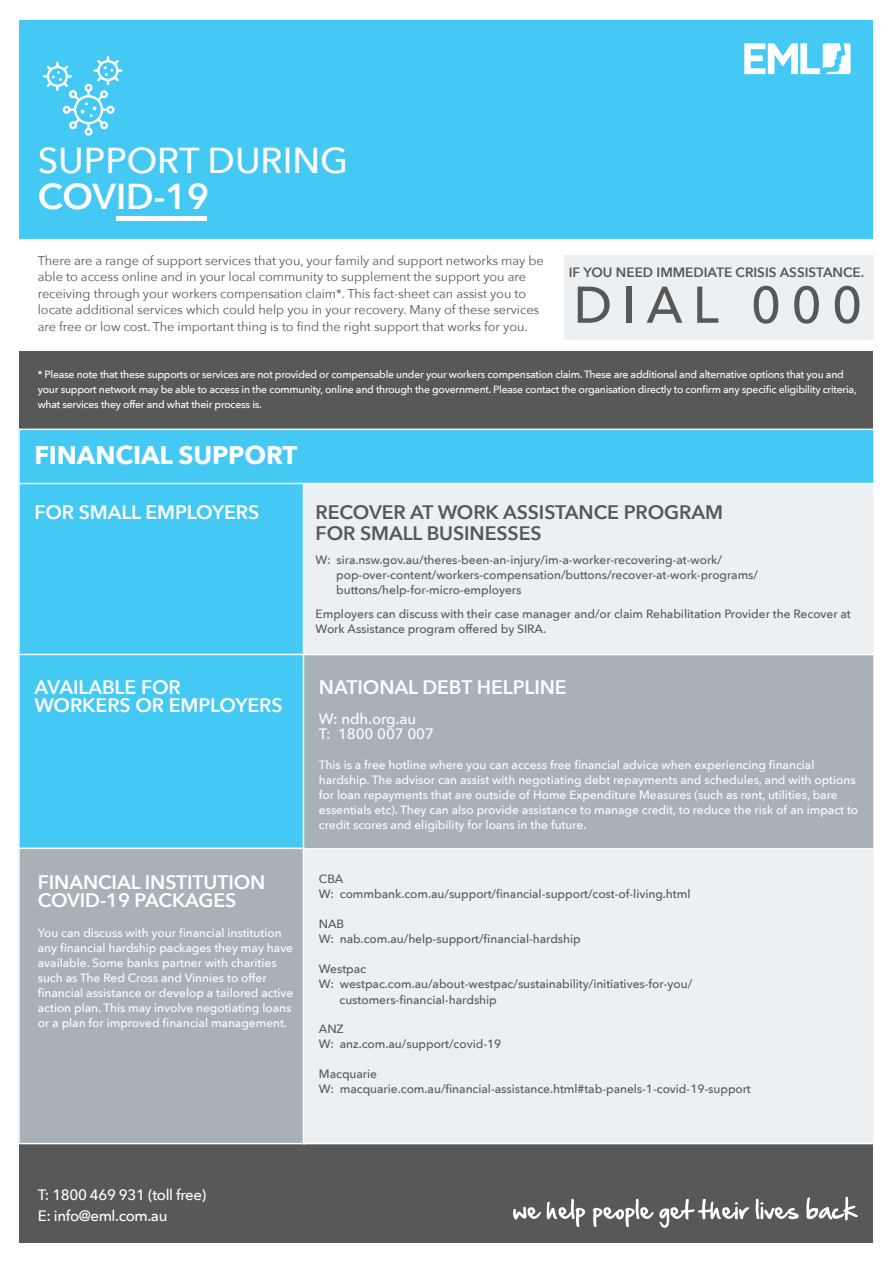
<style>
.page{position:relative;width:893px;height:1263px;background:#fff}
.page>*{position:absolute;margin:0;border:0;box-sizing:border-box;transform-origin:0 0}
.t1{font:500 51px "Avenir Next";letter-spacing:.2em;color:#57585a}
.t2{font:500 36px "Avenir Next";color:#fff}
.t3{font:600 36px "Avenir Next";color:#fff}
.t4{font:700 25.5px "Avenir Next";letter-spacing:-.005em;color:#fff}
.t5{font:600 19.5px/18px "Avenir Next";letter-spacing:-.005em;color:#fff}
.t6{font:600 19.5px/21px "Avenir Next";letter-spacing:-.005em;color:#57585a}
.t7{font:500 15px/21px "Avenir Next";letter-spacing:-.025em;color:#fff}
.t8{font:500 15px/15px "Avenir Next";letter-spacing:-.005em;color:#fff}
.t9{font:600 13.5px "Avenir Next";color:#57585a}
.t10{font:12.75px/16.5px "Avenir Next";letter-spacing:-.005em;color:#57585a}
.t11{font:500 12px/15px "Avenir Next";letter-spacing:-.005em;color:#fff}
.t12{font:500 12px/15px "Avenir Next";letter-spacing:-.005em;color:#57585a}
.t13{font:500 10.5px/15px "Avenir Next";letter-spacing:-.025em;color:#fff}
</style>
<div class="page">
<div style="left:20px;top:20px;width:853px;height:218px;background:#44c8f4"></div>
<div style="left:116px;top:216px;width:91px;height:5px;background:#fff"></div>
<svg style="left:744px;top:43px;width:107px;height:31px"></svg>
<div style="left:564px;top:255px;width:309px;height:85px;background:#edf0f2"></div>
<div style="left:20px;top:351px;width:853px;height:78px;background:#57585a"></div>
<div style="left:18px;top:655px;width:285px;height:192px;background:#44c8f4"></div>
<div style="left:304px;top:655px;width:570px;height:193px;background:#a7b1b7"></div>
<div style="left:18px;top:484px;width:285px;height:171px;background:#44c8f4"></div>
<div style="left:20px;top:1144px;width:853px;height:99px;background:#57585a"></div>
<svg style="left:513px;top:1207px;width:28px;height:13px"></svg>
<svg style="left:547px;top:1199px;width:38px;height:28px"></svg>
<svg style="left:593px;top:1199px;width:156px;height:29px"></svg>
<svg style="left:756px;top:1199px;width:43px;height:20px"></svg>
<svg style="left:806px;top:1197px;width:52px;height:23px"></svg>
<svg style="left:43px;top:56px;width:80px;height:80px"></svg>
<div style="left:304px;top:484px;width:569px;height:170px;background:#edf0f2"></div>
<div style="left:18px;top:847px;width:288px;height:297px;background:#a7b1b7"></div>
<div style="left:303px;top:848px;width:570px;height:296px;background:#edf0f2"></div>
<svg style="left:18px;top:429px;width:856px;height:55px;fill:#44c8f4"></svg>
<h2 class="t2" style="left:38px;top:130px;width:312px">SUPPORT DURING</h2>
<h2 class="t3" style="left:38px;top:166px;width:173px">COVID-19</h2>
<p class="t10" style="left:38px;top:252px;width:507px">There are a range of support services that you, your family and support networks may be able to access online and in your local community to supplement the support you are receiving through your workers compensation claim*. This fact-sheet can assist you to locate additional services which could help you in your recovery. Many of these services are free or low cost. The important thing is to find the right support that works for you.</p>
<p class="t9" style="left:569px;top:261px;width:297px">IF YOU NEED IMMEDIATE CRISIS ASSISTANCE.</p>
<h1 class="t1" style="left:573px;top:262px;width:290px">DIAL 000</h1>
<p class="t13" style="left:38px;top:367px;width:820px">* Please note that these supports or services are not provided or compensable under your workers compensation claim. These are additional and alternative options that you and your support network may be able to access in the community, online and through the government. Please contact the organisation directly to confirm any specific eligibility criteria, what services they offer and what their process is.</p>
<h3 class="t4" style="left:34px;top:433px;width:264px">FINANCIAL SUPPORT</h3>
<h3 class="t5" style="left:34px;top:503px;width:226px">FOR SMALL EMPLOYERS</h3>
<h3 class="t6" style="left:316px;top:501px;width:409px">RECOVER AT WORK ASSISTANCE PROGRAM<br>FOR SMALL BUSINESSES</h3>
<p class="t12" style="left:336px;top:552px;width:423px;text-indent:-21px">W: sira.nsw.gov.au/theres-been-an-injury/im-a-worker-recovering-at-work/ pop-over-content/workers-compensation/buttons/recover-at-work-programs/ buttons/help-for-micro-employers</p>
<p class="t12" style="left:316px;top:606px;width:537px">Employers can discuss with their case manager and/or claim Rehabilitation Provider the Recover at<br>Work Assistance program offered by SIRA.</p>
<h3 class="t5" style="left:34px;top:677px;width:250px">AVAILABLE FOR<br>WORKERS OR EMPLOYERS</h3>
<h3 class="t5" style="left:319px;top:677px;width:249px">NATIONAL DEBT HELPLINE</h3>
<p class="t8" style="left:319px;top:710px;width:117px">W: ndh.org.au<br>T: 1800 007 007</p>
<p class="t11" style="left:319px;top:757px;width:541px">This is a free hotline where you can access free financial advice when experiencing financial hardship. The advisor can assist with negotiating debt repayments and schedules, and with options for loan repayments that are outside of Home Expenditure Measures (such as rent, utilities, bare essentials etc). They can also provide assistance to manage credit, to reduce the risk of an impact to credit scores and eligibility for loans in the future.</p>
<h3 class="t5" style="left:38px;top:873px;width:229px">FINANCIAL INSTITUTION<br>COVID-19 PACKAGES</h3>
<p class="t11" style="left:38px;top:925px;width:257px">You can discuss with your financial institution any financial hardship packages they may have available. Some banks partner with charities such as The Red Cross and Vinnies to offer financial assistance or develop a tailored active action plan. This may involve negotiating loans or a plan for improved financial management.</p>
<p class="t12" style="left:319px;top:871px;width:373px">CBA<br>W: commbank.com.au/support/financial-support/cost-of-living.html</p>
<p class="t12" style="left:319px;top:916px;width:263px">NAB<br>W: nab.com.au/help-support/financial-hardship</p>
<p class="t12" style="left:319px;top:961px;width:49px">Westpac</p>
<p class="t12" style="left:319px;top:976px;width:375px">W: westpac.com.au/about-westpac/sustainability/initiatives-for-you/</p>
<p class="t12" style="left:339px;top:991px;width:159px">customers-financial-hardship</p>
<p class="t12" style="left:319px;top:1021px;width:184px">ANZ<br>W: anz.com.au/support/covid-19</p>
<p class="t12" style="left:319px;top:1066px;width:433px">Macquarie<br>W: macquarie.com.au/financial-assistance.html#tab-panels-1-covid-19-support</p>
<p class="t7" style="left:38px;top:1184px;width:170px">T: 1800 469 931 (toll free)<br>E: info@eml.com.au</p>
</div>
